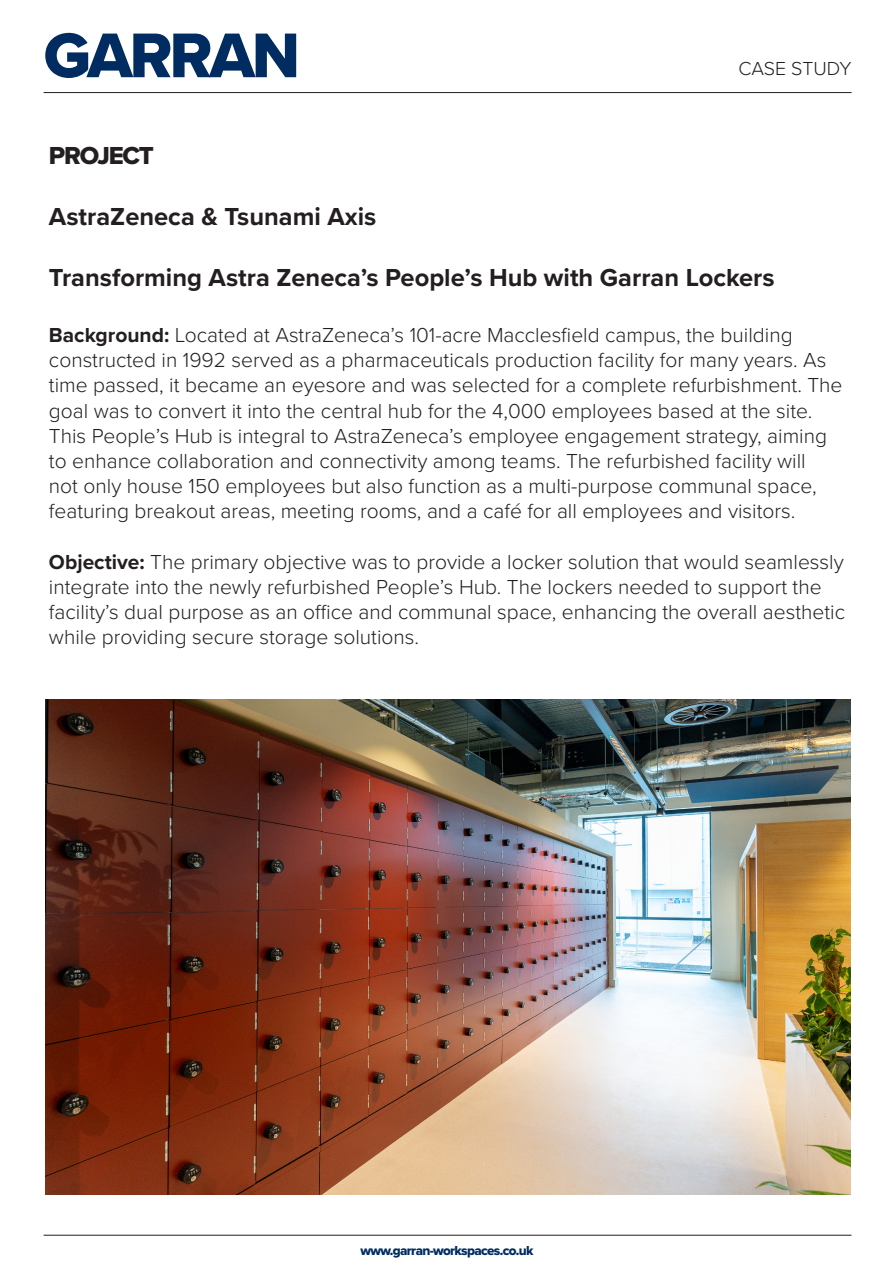
<style>
.page{position:relative;width:893px;height:1276px;background:#fff}
.page>*{position:absolute;margin:0;border:0;box-sizing:border-box;transform-origin:0 0}
.t1{font:65.4px "Proxima Nova Extrabld";letter-spacing:-.05em;color:#002c62}
.t2{font:700 25.5px "Proxima Nova";color:#231f20}
.t3{font:25.5px "Proxima Nova Extrabld";letter-spacing:-.05em;color:#231f20}
.t4{font:300 21px/25.2px "Proxima Nova";color:#231f20}
.t5{font:300 19.5px "Proxima Nova";color:#231f20}
.t6{font:13.5px "Proxima Nova Extrabld";letter-spacing:-.05em;color:#002c62}
.s1{font-weight:700}
</style>
<div class="page">
<hr style="left:44px;top:1234px;width:807px;height:1px;background:#231f20">
<hr style="left:44px;top:92px;width:807px;height:1px;background:#231f20">
<img style="left:46px;top:699px;width:804px;height:495px">
<h1 class="t1" style="left:44px;top:7px;width:258px">GARRAN</h1>
<p class="t3" style="left:49px;top:136px;width:106px">PROJECT</p>
<p class="t2" style="left:49px;top:197px;width:329px">AstraZeneca &amp; Tsunami Axis</p>
<p class="t5" style="left:738px;top:54px;width:115px">CASE STUDY</p>
<p class="t2" style="left:49px;top:259px;width:727px">Transforming Astra Zeneca’s People’s Hub with Garran Lockers</p>
<p class="t4" style="left:49px;top:321px;width:795px"><span class="s1">Background:</span> Located at AstraZeneca’s 101-acre Macclesfield campus, the building constructed in 1992 served as a pharmaceuticals production facility for many years. As time passed, it became an eyesore and was selected for a complete refurbishment. The goal was to convert it into the central hub for the 4,000 employees based at the site.<br>This People’s Hub is integral to AstraZeneca’s employee engagement strategy, aiming to enhance collaboration and connectivity among teams. The refurbished facility will<br>not only house 150 employees but also function as a multi-purpose communal space, featuring breakout areas, meeting rooms, and a café for all employees and visitors.</p>
<p class="t4" style="left:49px;top:548px;width:798px"><span class="s1">Objective:</span> The primary objective was to provide a locker solution that would seamlessly integrate into the newly refurbished People’s Hub. The lockers needed to support the facility’s dual purpose as an office and communal space, enhancing the overall aesthetic while providing secure storage solutions.</p>
<p class="t6" style="left:360px;top:1240px;width:175px">www.garran-workspaces.co.uk</p>
</div>
